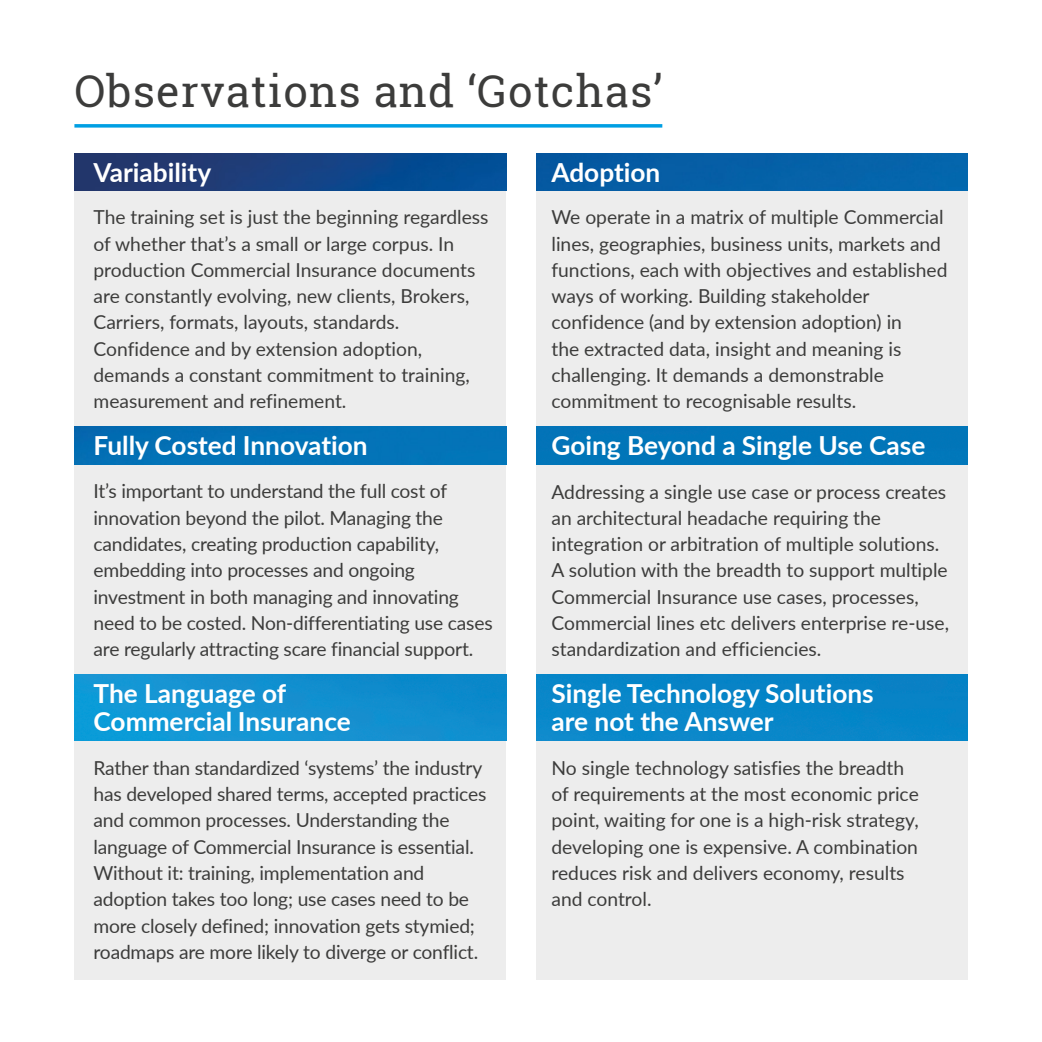
<style>
.page{position:relative;width:1042px;height:1042px;background:#fff}
.page>*{position:absolute;margin:0;border:0;box-sizing:border-box;transform-origin:0 0}
.t1{font:43.75px "Roboto Slab";letter-spacing:.025em;color:#3c3c3b}
.t2{font:700 26.25px/28px "Lato";color:#fff}
.t3{font:19.25px/26.2px "Lato";color:#3c3c3b}
</style>
<div class="page">
<div style="left:74px;top:154px;width:432px;height:826px;background:#ededed"></div>
<div style="left:536px;top:154px;width:431px;height:826px;background:#ededed"></div>
<img style="left:536px;top:154px;width:431px;height:36px">
<div style="left:536px;top:427px;width:431px;height:37px;background:#0175b8"></div>
<img style="left:74px;top:154px;width:432px;height:36px">
<div style="left:74px;top:427px;width:432px;height:37px;background:#0373b7"></div>
<svg style="left:74px;top:124px;width:588px;height:4px"></svg>
<div style="left:536px;top:674px;width:431px;height:67px;background:#0886c8"></div>
<img style="left:74px;top:674px;width:432px;height:67px">
<h1 class="t1" style="left:74px;top:62px;width:589px">Observations and ‘Gotchas’</h1>
<h2 class="t2" style="left:94px;top:158px;width:119px">Variability</h2>
<h2 class="t2" style="left:551px;top:158px;width:110px">Adoption</h2>
<p class="t3" style="left:94px;top:203px;width:396px">The training set is just the beginning regardless of whether that’s a small or large corpus. In production Commercial Insurance documents are constantly evolving, new clients, Brokers, Carriers, formats, layouts, standards.<br>Confidence and by extension adoption, demands a constant commitment to training, measurement and refinement.</p>
<p class="t3" style="left:551px;top:203px;width:397px">We operate in a matrix of multiple Commercial lines, geographies, business units, markets and functions, each with objectives and established ways of working. Building stakeholder confidence (and by extension adoption) in<br>the extracted data, insight and meaning is challenging. It demands a demonstrable commitment to recognisable results.</p>
<h2 class="t2" style="left:94px;top:430px;width:276px">Fully Costed Innovation</h2>
<p class="t3" style="left:94px;top:477px;width:401px">It’s important to understand the full cost of innovation beyond the pilot. Managing the candidates, creating production capability, embedding into processes and ongoing investment in both managing and innovating need to be costed. Non-differentiating use cases are regularly attracting scare financial support.</p>
<h2 class="t2" style="left:94px;top:678px;width:259px">The Language of<br>Commercial Insurance</h2>
<p class="t3" style="left:94px;top:754px;width:394px">Rather than standardized ‘systems’ the industry has developed shared terms, accepted practices and common processes. Understanding the language of Commercial Insurance is essential.<br>Without it: training, implementation and adoption takes too long; use cases need to be more closely defined; innovation gets stymied; roadmaps are more likely to diverge or conflict.</p>
<h2 class="t2" style="left:551px;top:430px;width:375px">Going Beyond a Single Use Case</h2>
<p class="t3" style="left:551px;top:478px;width:399px">Addressing a single use case or process creates an architectural headache requiring the integration or arbitration of multiple solutions.<br>A solution with the breadth to support multiple Commercial Insurance use cases, processes, Commercial lines etc delivers enterprise re-use, standardization and efficiencies.</p>
<h2 class="t2" style="left:551px;top:678px;width:324px">Single Technology Solutions are not the Answer</h2>
<p class="t3" style="left:551px;top:754px;width:369px">No single technology satisfies the breadth of requirements at the most economic price point, waiting for one is a high-risk strategy, developing one is expensive. A combination reduces risk and delivers economy, results and control.</p>
</div>
